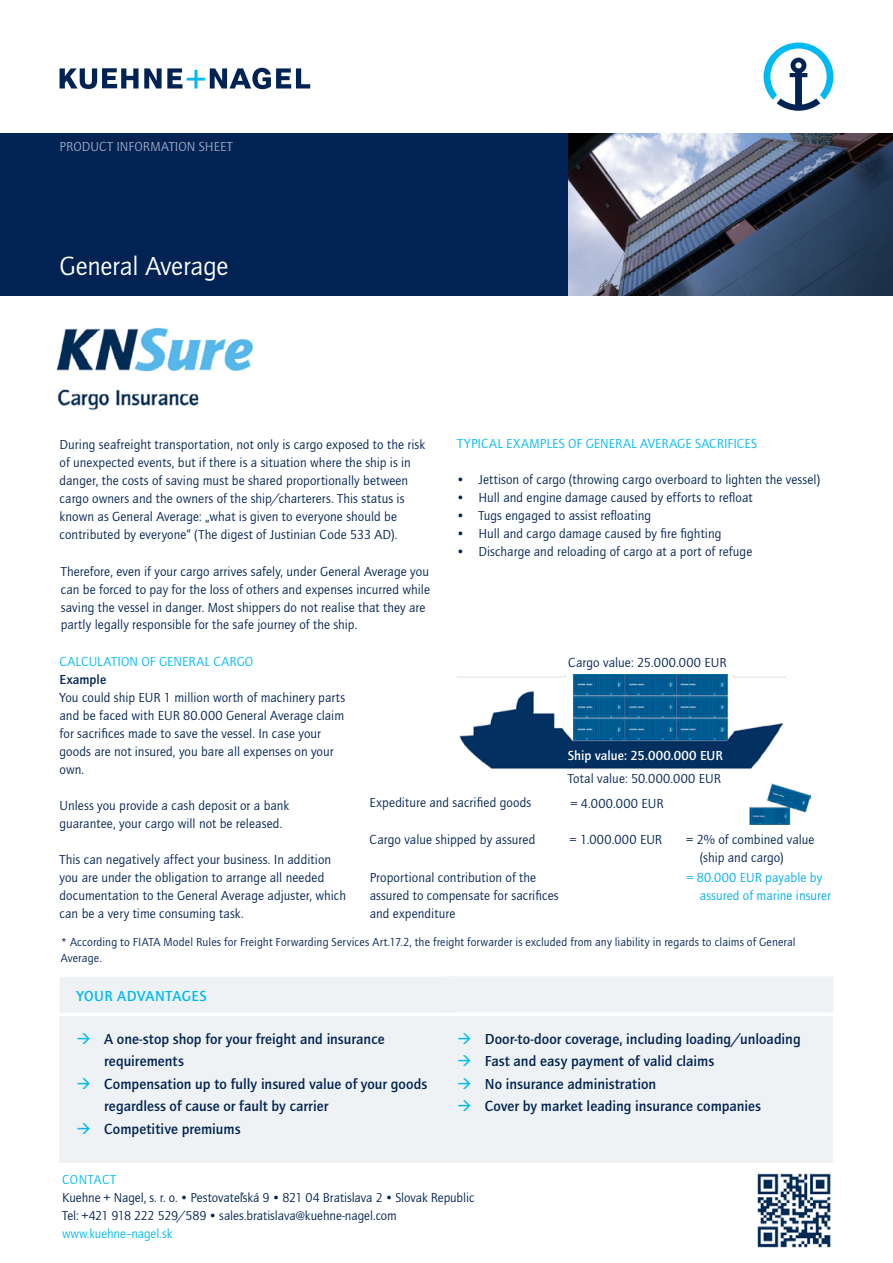
<style>
.page{position:relative;width:893px;height:1263px;background:#fff}
.page>*{position:absolute;margin:0;border:0;box-sizing:border-box;transform-origin:0 0}
.t1{font:27px "Quay Sans ITC Std";letter-spacing:-.01em;color:#fff}
.t2{font:500 15px/22.5px "Quay Sans ITC Std";color:#002353}
.t3{font:500 15px "Quay Sans ITC Std";letter-spacing:.02em;color:#00b9f1}
.t4{font:13.5px/18px "Quay Sans ITC Std";letter-spacing:.005em;color:#002353}
.t5{font:13.5px "Quay Sans ITC Std";letter-spacing:.015em;color:#00b9f1}
.t6{font:13.5px/18px "Quay Sans ITC Std";letter-spacing:.005em;color:#00aeef}
.t7{font:500 13.5px "Quay Sans ITC Std";color:#fff}
.t8{font:13.5px "Quay Sans ITC Std";letter-spacing:.005em;color:#a1abc6}
.t9{font:500 13.5px "Quay Sans ITC Std";letter-spacing:.005em;color:#002353}
.t10{font:13.35px/18px "Quay Sans ITC Std";letter-spacing:-.005em;color:#002353}
.t11{font:13.35px "Quay Sans ITC Std";color:#00b9f1}
.t12{font:12px/16.5px "Quay Sans ITC Std";letter-spacing:.01em;color:#002353}
</style>
<div class="page">
<div style="left:0;top:134px;width:568px;height:162px;background:#002353"></div>
<svg style="left:764px;top:43px;width:69px;height:68px"></svg>
<svg style="left:60px;top:68px;width:250px;height:21px"></svg>
<img style="left:568px;top:134px;width:325px;height:162px">
<img style="left:56px;top:327px;width:197px;height:83px">
<img style="left:457px;top:674px;width:329px;height:95px">
<img style="left:749px;top:784px;width:61px;height:40px">
<div style="left:60px;top:1016px;width:773px;height:147px;background:#eff2f4"></div>
<div style="left:60px;top:977px;width:397px;height:36px;background:#eff2f4"></div>
<div style="left:442px;top:976px;width:391px;height:36px;background:#eff2f4"></div>
<img style="left:756px;top:1173px;width:77px;height:75px">
<p class="t8" style="left:60px;top:139px;width:65px">PRODUCT INFORM</p>
<p class="t8" style="left:161px;top:139px;width:21px">ATION</p>
<p class="t8" style="left:199px;top:139px;width:35px">SHEET</p>
<h1 class="t1" style="left:60px;top:250px;width:170px">General Average</h1>
<p class="t4" style="left:60px;top:435px;width:367px">During seafreight transportation, not only is cargo exposed to the risk of unexpected events, but if there is a situation where the ship is in danger, the costs of saving must be shared proportionally between cargo owners and the owners of the ship/charterers. This status is known as General Average: „what is given to everyone should be contributed by everyone“ (The digest of Justinian Code 533 AD).</p>
<p class="t5" style="left:457px;top:436px;width:302px">Typical examples of General Averag e sacrifices</p>
<p class="t4" style="left:457px;top:471px;width:365px">• Jettison of cargo (throwing cargo overboard to lighten the vessel)</p>
<p class="t4" style="left:457px;top:489px;width:297px">• Hull and engine damage caused by efforts to refloat</p>
<p class="t4" style="left:457px;top:507px;width:196px">• Tugs engaged to assist refloating</p>
<p class="t4" style="left:457px;top:525px;width:266px">• Hull and cargo damage caused by fire fighting</p>
<p class="t4" style="left:457px;top:543px;width:297px">• Discharge and reloading of cargo at a port of refuge</p>
<p class="t4" style="left:61px;top:562px;width:371px">Therefore, even if your cargo arrives safely, under General Average you can be forced to pay for the loss of others and expenses incurred while saving the vessel in danger. Most shippers do not realise that they are partly legally responsible for the safe journey of the ship.</p>
<p class="t5" style="left:60px;top:654px;width:66px">CALCULATION</p>
<p class="t5" style="left:141px;top:654px;width:34px">OF GENER</p>
<p class="t5" style="left:196px;top:654px;width:57px">AL CARGO</p>
<p class="t9" style="left:60px;top:671px;width:48px">Example</p>
<p class="t4" style="left:60px;top:688px;width:287px">You could ship EUR 1 million worth of machinery parts and be faced with EUR 80.000 General Average claim for sacrifices made to save the vessel. I n case your goods are not insured, you bare all expenses on your own.</p>
<p class="t4" style="left:60px;top:796px;width:231px">Unless you provide a cash deposit or a bank guarantee, your cargo will not be released.</p>
<p class="t4" style="left:60px;top:850px;width:288px">This can negatively affect your business. I n addition you are under the obligation to arrange all needed documentation to the General Average adjuster, which can be a very time consuming task.</p>
<p class="t4" style="left:568px;top:654px;width:158px">Cargo value: 25.000.000 EUR</p>
<p class="t7" style="left:568px;top:747px;width:157px">Ship value: 25.000.000 EUR</p>
<p class="t4" style="left:568px;top:770px;width:153px">Total value: 50.000.000 EUR</p>
<p class="t4" style="left:370px;top:794px;width:163px">Expediture and sacrified goods</p>
<p class="t4" style="left:570px;top:794px;width:93px">= 4.000.000 EUR</p>
<p class="t4" style="left:700px;top:830px;width:116px;text-indent:-14px">= 2% of combined value (ship and cargo)</p>
<p class="t4" style="left:370px;top:831px;width:167px">Cargo value shipped by assured</p>
<p class="t4" style="left:570px;top:830px;width:92px">= 1.000.000 EUR</p>
<p class="t4" style="left:370px;top:868px;width:191px">Proportional contribution of the assured to compensate for sacrifices and expenditure</p>
<p class="t6" style="left:700px;top:869px;width:133px;text-indent:-14px">= 80.000 EUR payable by assured of marine insurer</p>
<p class="t12" style="left:61px;top:934px;width:736px">* According to FIATA Model Rules for Freight Forwarding Services Art.17.2, the freight forwarder is excluded from any liability in regards to claims of General<br>Average.</p>
<p class="t3" style="left:77px;top:987px;width:123px">your advan tages</p>
<p class="t2" style="left:104px;top:1028px;width:324px">A one-stop shop for your freight and insurance requirements<br>Compensation up to fully insured value of your goods regardless of cause or fault by carrier<br>Competitive premiums</p>
<p class="t2" style="left:485px;top:1028px;width:317px">Door-to-door coverage, including loading/unloading Fast and easy payment of valid claims<br>No insurance administration<br>Cover by market leading insurance companies</p>
<p class="t11" style="left:62px;top:1172px;width:54px">ContaCt</p>
<p class="t10" style="left:62px;top:1188px;width:414px">Kuehne + Nagel, s. r. o. • Pestovateľská 9 • 821 04 Bratislava 2 • Slovak Republic<br>Tel: +421 918 222 529/589 • sales.bratislava@kuehne-nagel.com</p>
<p class="t11" style="left:62px;top:1226px;width:112px">www.kuehne–nagel.sk</p>
</div>
